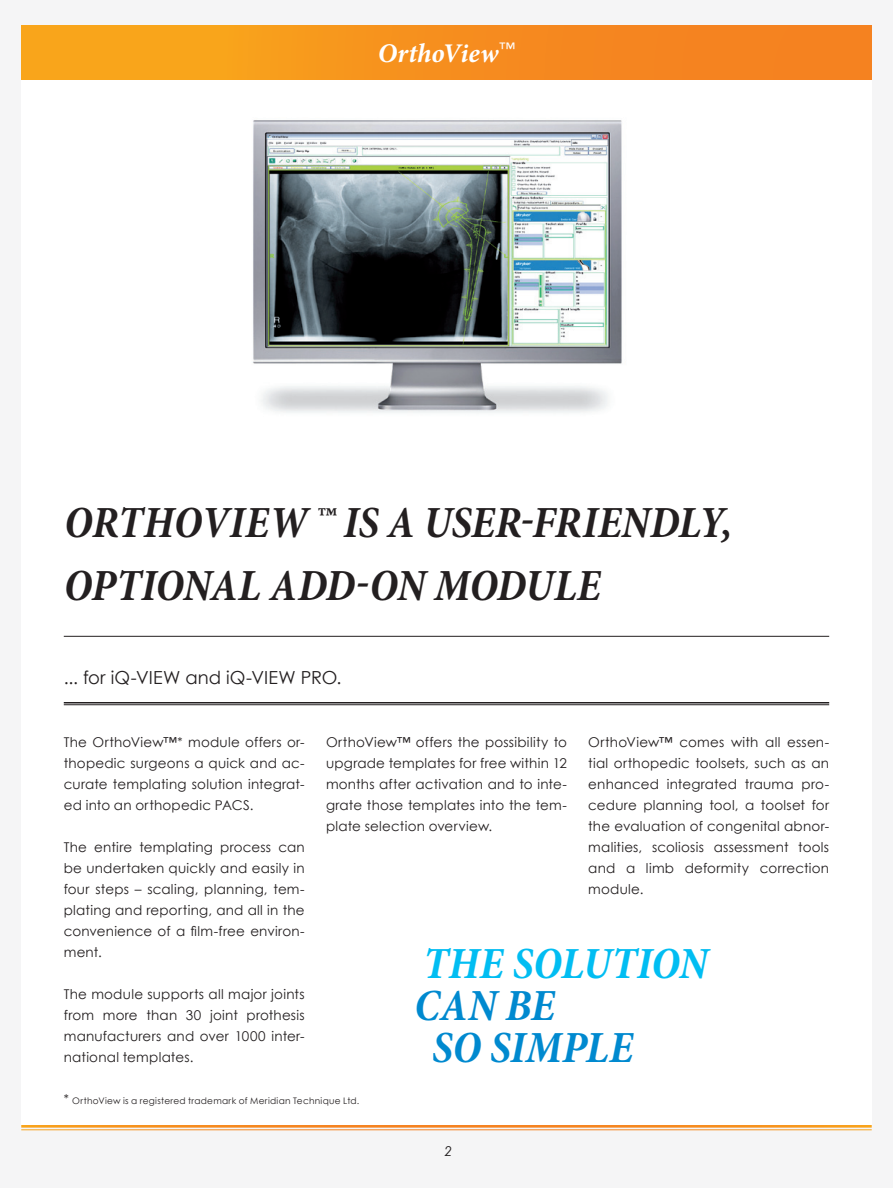
<style>
.page{position:relative;width:893px;height:1188px;background:#f5f5f6}
.page>*{position:absolute;margin:0;border:0;box-sizing:border-box;transform-origin:0 0}
.t1{font:italic 700 condensed 45px/63px "Minion Pro";letter-spacing:-.005em;color:#231f20}
.t2{font:italic 700 condensed 45px/42px "Minion Pro";color:#0089cf}
.t3{font:italic 700 condensed 45px "Minion Pro";color:#01bdf2}
.t4{font:italic 700 27px "Minion Pro";color:#fff}
.t5{font:18px "Century Gothic";letter-spacing:.005em;color:#231f20}
.t6{font:13.5px/21px "Century Gothic";letter-spacing:.015em;color:#231f20;text-align:justify}
.t7{font:italic 13.5px "Century Gothic";color:#231f20}
.t8{font:9px "Century Gothic";letter-spacing:.03em;color:#231f20}
.s1{font-size:12px}
</style>
<div class="page">
<div style="left:21px;top:26px;width:851px;height:1099px;background:#fff"></div>
<div style="left:21px;top:26px;width:851px;height:54px;background:linear-gradient(to right,#f9a91a,#f47b21)"></div>
<hr style="left:21px;top:1125px;width:851px;height:3px;background:#fff">
<hr style="left:21px;top:1129px;width:851px;height:1px;background:#fff">
<img style="left:252px;top:120px;width:370px;height:293px">
<hr style="left:64px;top:636px;width:765px;height:1px;background:#231f20">
<hr style="left:64px;top:702px;width:765px;height:2px;background:#231f20">
<hr style="left:64px;top:704px;width:765px;height:1px;background:#231f20">
<h2 class="t4" style="left:378px;top:35px;width:139px">OrthoView<sup>™</sup></h2>
<h1 class="t1" style="left:64px;top:491px;width:670px">ORTHOVIEW™ IS A USER-FRIENDLY,<br>OPTIONAL ADD-ON MODULE</h1>
<h3 class="t5" style="left:64px;top:665px;width:279px">... for iQ-VIEW and iQ-VIEW PRO.</h3>
<p class="t6" style="left:64px;top:731px;width:242px">The OrthoView™<span class="s1">*</span> module offers or&shy;thopedic surgeons a quick and ac&shy;curate templating solution integrat&shy;ed into an orthopedic PACS.</p>
<p class="t6" style="left:64px;top:836px;width:242px">The entire templating process can be undertaken quickly and easily in four steps – scaling, planning, tem&shy;plating and reporting, and all in the convenience of a film-free environ&shy;ment.</p>
<p class="t6" style="left:64px;top:983px;width:242px">The module supports all major joints from more than 30 joint prothesis manufacturers and over 1000 inter&shy;national templates.</p>
<p class="t6" style="left:326px;top:731px;width:242px">OrthoView™ offers the possibility to upgrade templates for free within 12 months after activation and to inte&shy;grate those templates into the tem&shy;plate selection overview.</p>
<p class="t6" style="left:588px;top:731px;width:242px">OrthoView™ comes with all essen&shy;tial orthopedic toolsets, such as an enhanced integrated trauma pro&shy;cedure planning tool, a toolset for the evaluation of congenital abnor&shy;malities, scoliosis assessment tools and a limb deformity correction module.</p>
<h1 class="t3" style="left:423px;top:932px;width:27px">THE</h1>
<h1 class="t3" style="left:513px;top:932px;width:73px">SOLUTI</h1>
<h1 class="t3" style="left:651px;top:932px;width:58px">ON</h1>
<h1 class="t2" style="left:414px;top:984px;width:29px">CAN</h1>
<h1 class="t2" style="left:432px;top:984px;width:125px;text-indent:74px">BE<br>SO SIMPLE</h1>
<p class="t8" style="left:64px;top:1094px;width:297px"><sup>*</sup> OrthoView is a registered trademark of Meridian Technique Ltd.</p>
<p class="t7" style="left:445px;top:1142px;width:9px">2</p>
</div>
